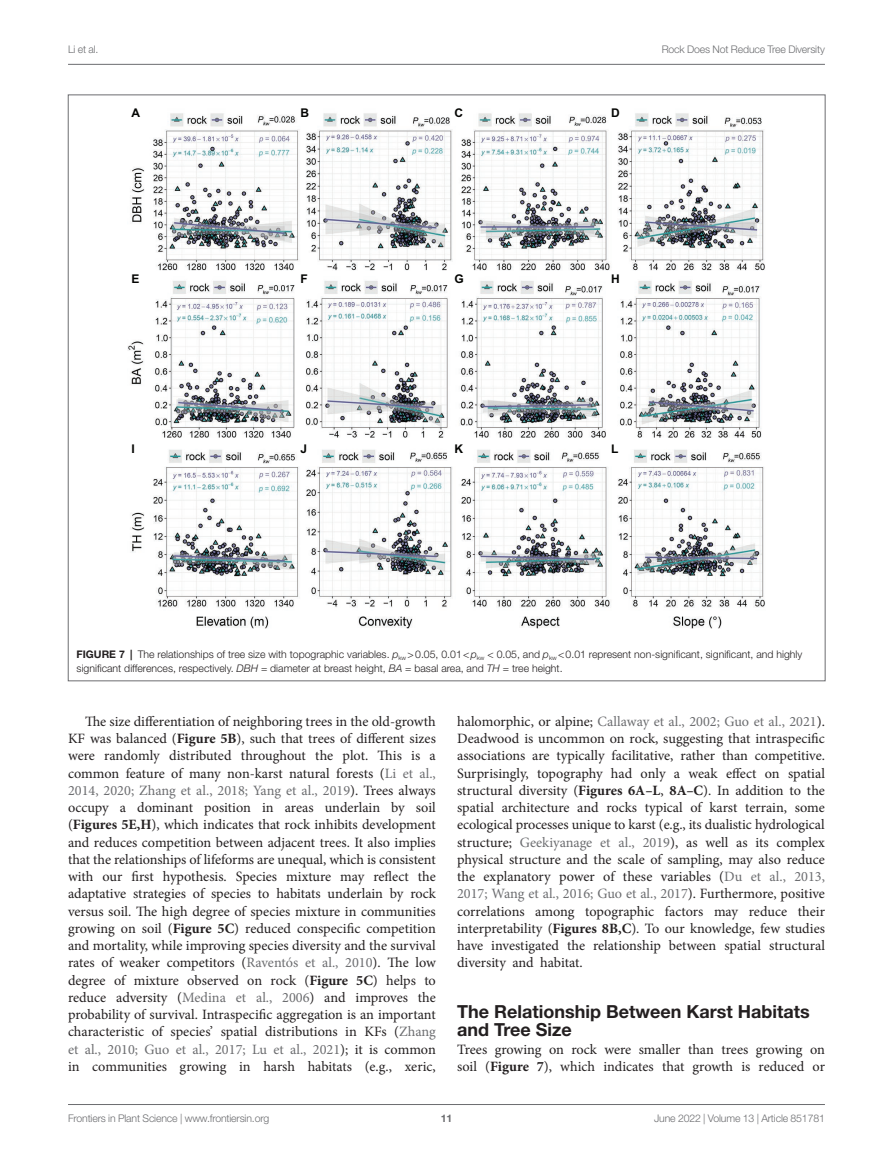
<style>
.page{position:relative;width:893px;height:1170px;background:#fff}
.page>*{position:absolute;margin:0;border:0;box-sizing:border-box;transform-origin:0 0}
.HEAD_2{font:700 18px/18.8px "Helvetica Neue LT Std";color:#231f20}
.TEXT{font:14.25px/17.2px "Minion Pro";color:#231f20;text-align:justify}
.TEXT_FLUSH{font:14.25px/17.2px "Minion Pro";color:#231f20}
.t1{font:700 12px "Arial";color:#040503}
.FIG_LEG{font:300 10.5px/14.2px "Helvetica Neue LT Std";color:#231f20}
.t2{font:300 10.5px "Helvetica Neue LT Std";letter-spacing:-.015em;color:#6c6d70}
.t3{font:700 10.5px "Helvetica Neue LT Std";color:#6c6d70}
.s1{font-weight:700}
.s2{font-style:italic}
.s3{color:#6c6d70}
</style>
<div class="page">
<hr style="left:68px;top:64px;width:757px;height:1px;background:#6c6d70">
<hr style="left:68px;top:1104px;width:757px;height:1px;background:#6c6d70">
<img style="left:128px;top:113px;width:638px;height:516px">
<p class="t2" style="left:68px;top:42px;width:32px">Li et al.</p>
<p class="t2" style="left:662px;top:42px;width:165px">Rock Does Not Reduce Tree Diversity</p>
<p class="t1" style="left:132px;top:105px;width:10px">A</p>
<p class="t1" style="left:301px;top:105px;width:10px">B</p>
<p class="t1" style="left:455px;top:105px;width:10px">C</p>
<p class="t1" style="left:611px;top:105px;width:10px">D</p>
<p class="t1" style="left:132px;top:270px;width:10px">E</p>
<p class="t1" style="left:301px;top:270px;width:9px">F</p>
<p class="t1" style="left:455px;top:270px;width:11px">G</p>
<p class="t1" style="left:611px;top:270px;width:10px">H</p>
<p class="t1" style="left:132px;top:440px;width:5px">I</p>
<p class="t1" style="left:301px;top:440px;width:8px">J</p>
<p class="t1" style="left:455px;top:440px;width:10px">K</p>
<p class="t1" style="left:611px;top:440px;width:9px">L</p>
<p class="FIG_LEG" style="left:77px;top:647px;width:727px"><span class="s1">FIGURE 7 |</span> The relationships of tree size with topographic variables. <span class="s2">p</span><sub>kw</sub> &gt;0.05, 0.01&lt;<span class="s2">p</span><sub>kw</sub> <span class="s2">&lt;</span> 0.05, and <span class="s2">p</span><sub>kw</sub> &lt;0.01 represent non-significant, significant, and highly significant differences, respectively. <span class="s2">DBH</span> = diameter at breast height, <span class="s2">BA</span> = basal area, and <span class="s2">TH</span> = tree height.</p>
<p class="TEXT" style="left:68px;top:712px;width:369px;text-indent:17px">The size differentiation of neighboring trees in the old-growth KF was balanced (<span class="s1">Figure 5B</span>), such that trees of different sizes were randomly distributed throughout the plot. This is a common feature of many non-karst natural forests (<span class="s3">Li et al., 2014, 2020; Zhang et al., 2018; Yang et al., 2019</span>). Trees always occupy a dominant position in areas underlain by soil (<span class="s1">Figures 5E,H</span>), which indicates that rock inhibits development and reduces competition between adjacent trees. It also implies that the relationships of lifeforms are unequal, which is consistent with our first hypothesis. Species mixture may reflect the adaptative strategies of species to habitats underlain by rock versus soil. The high degree of species mixture in communities growing on soil (<span class="s1">Figure 5C</span>) reduced conspecific competition and mortality, while improving species diversity and the survival rates of weaker competitors (<span class="s3">Raventós et al., 2010</span>). The low degree of mixture observed on rock (<span class="s1">Figure 5C</span>) helps to reduce adversity (<span class="s3">Medina et al., 2006</span>) and improves the probability of survival. Intraspecific aggregation is an important characteristic of species’ spatial distributions in KFs (<span class="s3">Zhang et al., 2010; Guo et al., 2017; Lu et al., 2021</span>); it is common in communities growing in harsh habitats (e.g., xeric,</p>
<p class="TEXT" style="left:457px;top:712px;width:369px">halomorphic, or alpine; <span class="s3">Callaway et al., 2002; Guo et al., 2021</span>).<br>Deadwood is uncommon on rock, suggesting that intraspecific associations are typically facilitative, rather than competitive.<br>Surprisingly, topography had only a weak effect on spatial structural diversity (<span class="s1">Figures 6A–L</span>, <span class="s1">8A–C</span>). In addition to the spatial architecture and rocks typical of karst terrain, some ecological processes unique to karst (e.g., its dualistic hydrological structure; <span class="s3">Geekiyanage et al., 2019</span>), as well as its complex physical structure and the scale of sampling, may also reduce the explanatory power of these variables (<span class="s3">Du et al., 2013, 2017; Wang et al., 2016; Guo et al., 2017</span>). Furthermore, positive correlations among topographic factors may reduce their interpretability (<span class="s1">Figures 8B,C</span>). To our knowledge, few studies have investigated the relationship between spatial structural diversity and habitat.</p>
<p class="HEAD_2" style="left:457px;top:1001px;width:354px">The Relationship Between Karst Habitats and Tree Size</p>
<p class="TEXT_FLUSH" style="left:457px;top:1040px;width:369px">Trees growing on rock were smaller than trees growing on soil (<span class="s1">Figure 7</span>), which indicates that growth is reduced or</p>
<p class="t2" style="left:68px;top:1111px;width:203px">Frontiers in Plant Science | www.frontiersin.org</p>
<p class="t3" style="left:441px;top:1111px;width:13px">11</p>
<p class="t2" style="left:654px;top:1111px;width:172px">June 2022 | Volume 13 | Article 851781</p>
</div>
